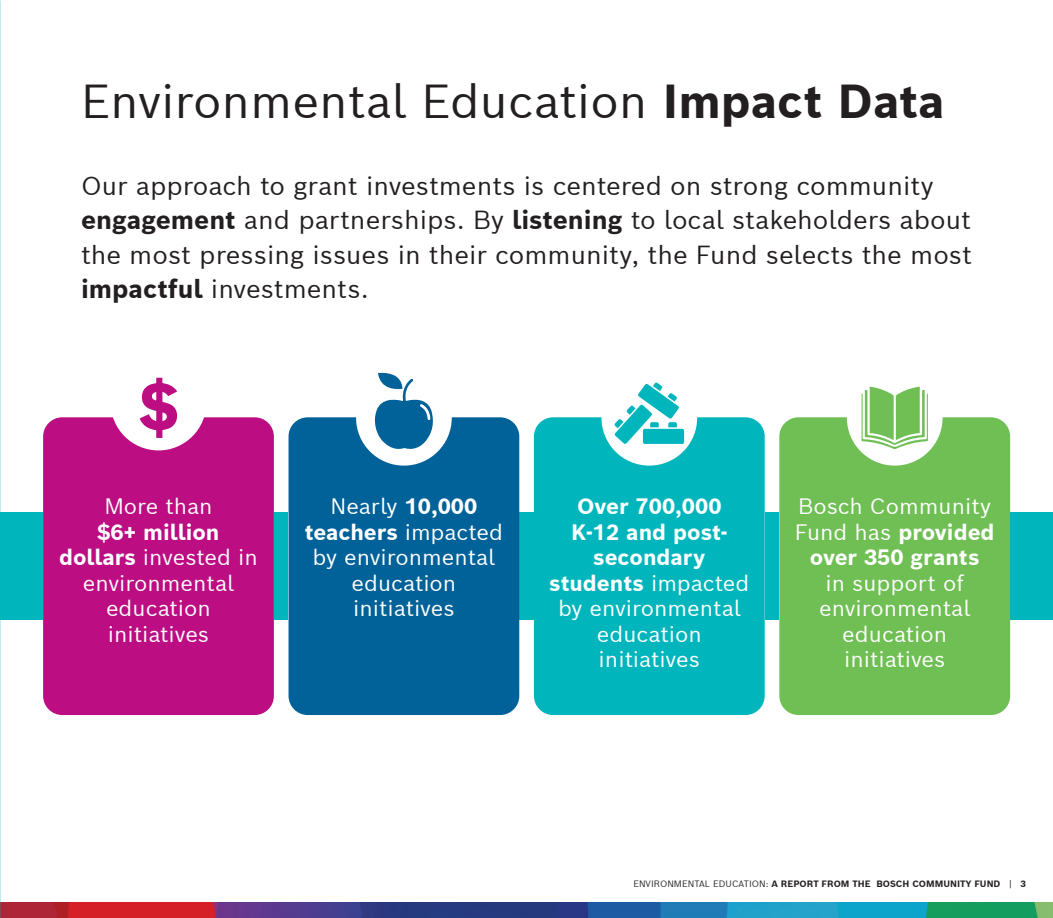
<style>
.page{position:relative;width:1053px;height:918px;background:#fff}
.page>*{position:absolute;margin:0;border:0;box-sizing:border-box;transform-origin:0 0}
.t1{font:46.5px "Bosch Sans";color:#231f20}
.t2{font:25.5px/34.5px "Bosch Sans";color:#231f20}
.t3{font:21.75px/25.5px "Bosch Sans";color:#fff;text-align:center}
.t4{font:700 9px "Bosch Sans";color:#231f20}
.s1{font-weight:700}
.s2{font-weight:400}
</style>
<div class="page">
<img style="left:0;top:903px;width:1053px;height:15px">
<div style="left:0;top:512px;width:1053px;height:108px;background:#00b6bc"></div>
<div style="left:779px;top:417px;width:231px;height:298px;background:#6fbf54;border-radius:19px"></div>
<div style="left:847px;top:370px;width:96px;height:96px;background:#fff;border-radius:50%"></div>
<div style="left:534px;top:417px;width:231px;height:298px;background:#00b6bc;border-radius:19px"></div>
<div style="left:601px;top:370px;width:96px;height:96px;background:#fff;border-radius:50%"></div>
<svg style="left:614px;top:382px;width:70px;height:62px"></svg>
<div style="left:289px;top:417px;width:230px;height:298px;background:#006299;border-radius:19px"></div>
<div style="left:356px;top:370px;width:96px;height:96px;background:#fff;border-radius:50%"></div>
<div style="left:43px;top:417px;width:231px;height:298px;background:#bc0d83;border-radius:19px"></div>
<div style="left:111px;top:355px;width:95px;height:95px;background:#fff;border-radius:50%"></div>
<svg style="left:139px;top:377px;width:39px;height:61px"></svg>
<svg style="left:374px;top:373px;width:59px;height:76px"></svg>
<svg style="left:862px;top:387px;width:66px;height:62px"></svg>
<h1 class="t1" style="left:81px;top:70px;width:865px">Environmental Education <span class="s1">Impact Data</span></h1>
<p class="t2" style="left:81px;top:167px;width:893px">Our approach to grant investments is centered on strong community <span class="s1">engagement</span> and partnerships. By <span class="s1">listening</span> to local stakeholders about the most pressing issues in their community, the Fund selects the most <span class="s1">impactful</span> investments.</p>
<p class="t3" style="left:104px;top:493px;width:110px">More than</p>
<p class="t3" style="left:59px;top:518px;width:200px"><span class="s1">$6+ million dollars</span> invested in environmental education initiatives</p>
<p class="t3" style="left:305px;top:493px;width:200px">Nearly <span class="s1">10,000 teachers</span> impacted by environmental education initiatives</p>
<p class="t3" style="left:549px;top:493px;width:202px"><span class="s1">Over 700,000<br>K-12 and post&shy;secondary students</span> impacted by environmental education initiatives</p>
<p class="t3" style="left:795px;top:493px;width:201px">Bosch Community<br>Fund has <span class="s1">provided over 350 grants</span></p>
<p class="t3" style="left:819px;top:569px;width:153px">in support of environmental education initiatives</p>
<p class="t4" style="left:633px;top:878px;width:394px"><span class="s2">ENVIRONMENTAL EDUCATION:</span> A REPORT FROM THE BOSCH COMMUNITY FUND <span class="s2">|</span> 3</p>
</div>
